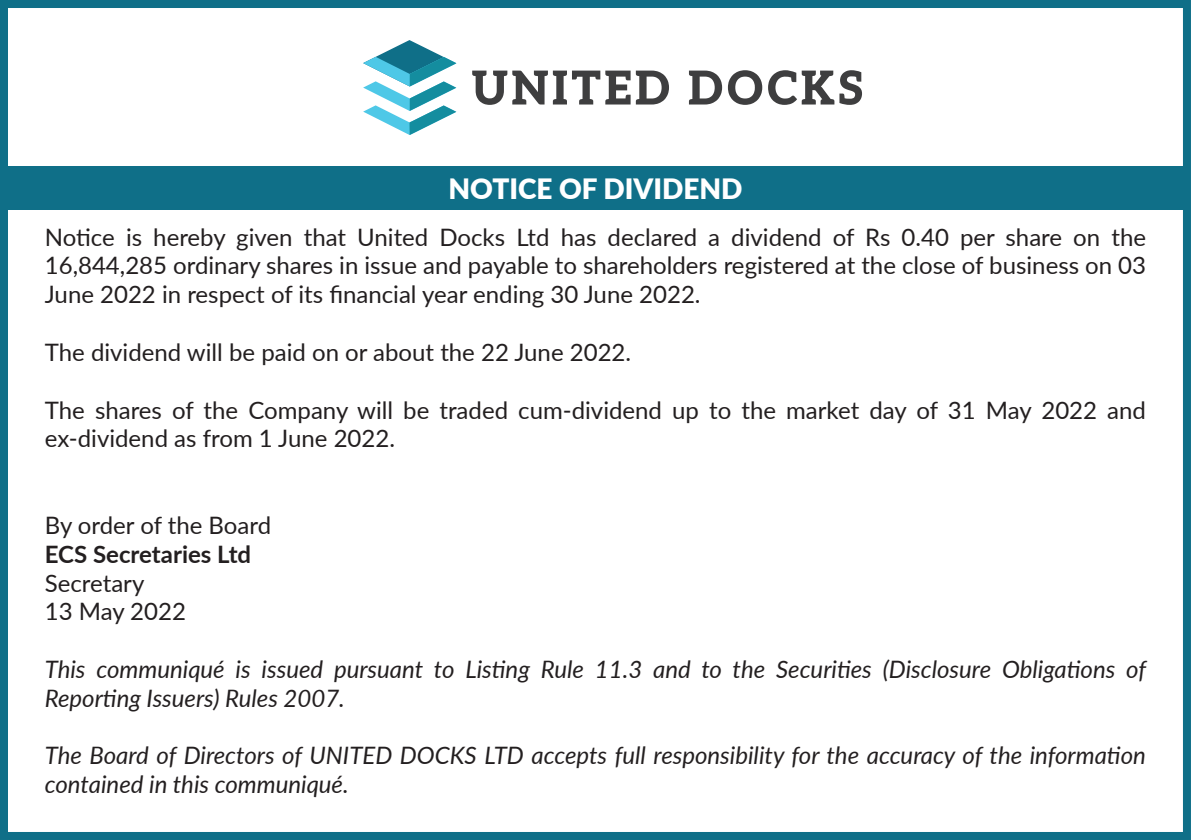
<style>
.page{position:relative;width:1191px;height:840px;background:#fff}
.page>*{position:absolute;margin:0;border:0;box-sizing:border-box;transform-origin:0 0}
.t1{font:900 28px "Lato";color:#fff}
.t2{font:24px/28.8px "Lato";color:#231f20}
.t3{font:italic 24px/28.8px "Lato";color:#231f20}
.t4{font:700 24px "Lato";color:#231f20}
</style>
<div class="page">
<div style="left:0;top:165px;width:1187px;height:44px;background:#0f6f88"></div>
<svg style="left:472px;top:71px;width:158px;height:34px"></svg>
<svg style="left:636px;top:71px;width:33px;height:33px"></svg>
<svg style="left:689px;top:71px;width:33px;height:33px"></svg>
<svg style="left:728px;top:70px;width:34px;height:35px"></svg>
<svg style="left:768px;top:70px;width:94px;height:35px"></svg>
<svg style="left:363px;top:40px;width:93px;height:95px"></svg>
<div style="left:0;top:0;width:1191px;height:839px;border:8px solid #0f6f88"></div>
<p class="t1" style="left:448px;top:167px;width:296px">NOTICE OF DIVIDEND</p>
<p class="t2" style="left:45px;top:221px;width:1102px;text-align:justify">Notice is hereby given that United Docks Ltd has declared a dividend of Rs 0.40 per share on the 16,844,285 ordinary shares in issue and payable to shareholders registered at the close of business on 03<br>June 2022 in respect of its financial year ending 30 June 2022.</p>
<p class="t2" style="left:45px;top:336px;width:588px">The dividend will be paid on or about the 22 June 2022.</p>
<p class="t2" style="left:45px;top:394px;width:1102px">The shares of the Company will be traded cum-dividend up to the market day of 31 May 2022 and ex-dividend as from 1 June 2022.</p>
<p class="t2" style="left:45px;top:509px;width:228px">By order of the Board</p>
<p class="t4" style="left:45px;top:536px;width:208px">ECS Secretaries Ltd</p>
<p class="t2" style="left:45px;top:567px;width:143px">Secretary<br>13 May 2022</p>
<p class="t3" style="left:45px;top:653px;width:1102px">This communiqué is issued pursuant to Listing Rule 11.3 and to the Securities (Disclosure Obligations of<br>Reporting Issuers) Rules 2007.</p>
<p class="t3" style="left:45px;top:740px;width:1102px">The Board of Directors of UNITED DOCKS LTD accepts full responsibility for the accuracy of the information contained in this communiqué.</p>
</div>
